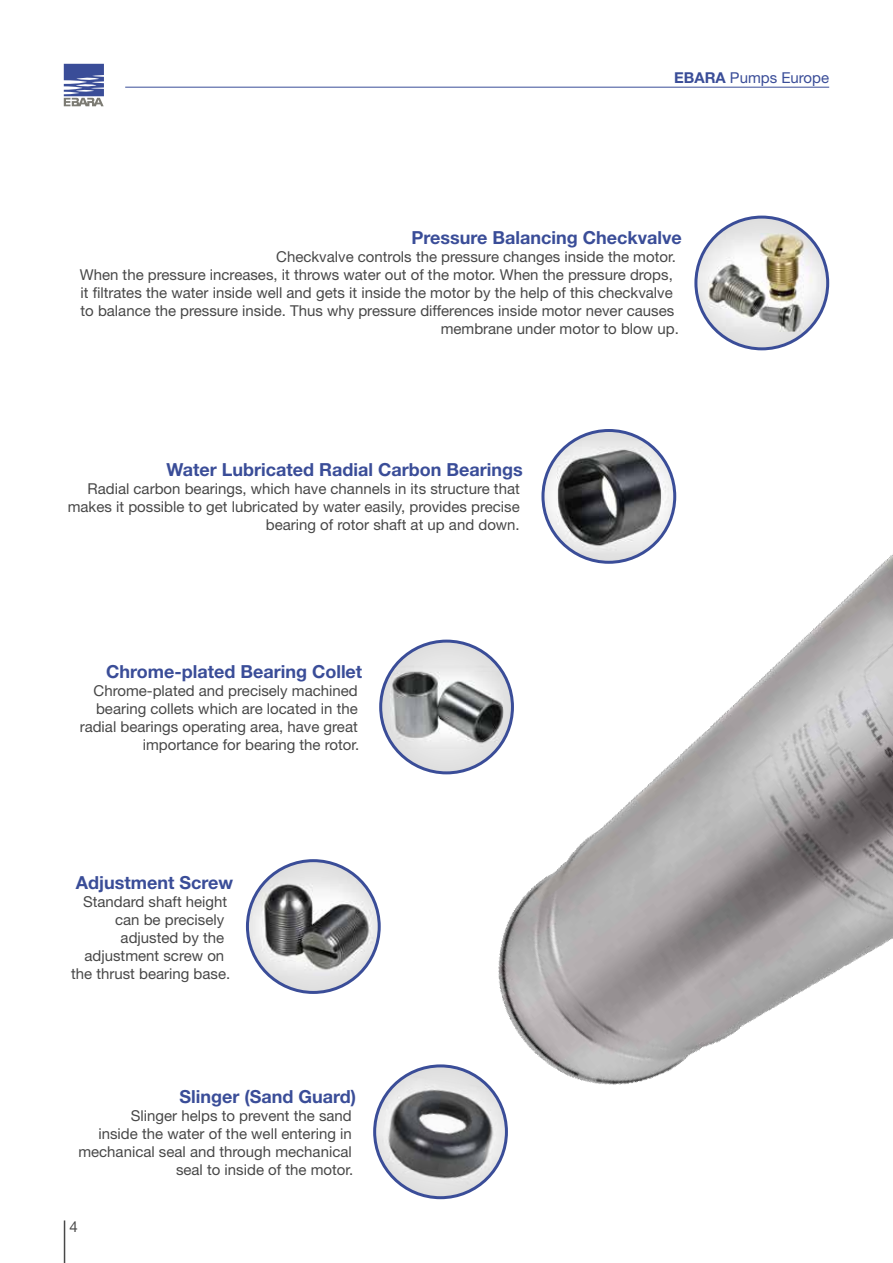
<style>
.page{position:relative;width:893px;height:1263px;background:#fff}
.page>*{position:absolute;margin:0;border:0;box-sizing:border-box;transform-origin:0 0}
.t1{font:700 18px "Helvetica Neue";color:#3a4d98}
.t2{font:15px/18px "Helvetica Neue";color:#484848;text-align:right}
.t3{font:15px "Helvetica Neue";color:#3a4d98}
.s1{font-weight:700}
</style>
<div class="page">
<hr style="left:64px;top:1220px;width:1px;height:43px;background:#484848">
<svg style="left:64px;top:64px;width:40px;height:42px;background:#7480ad"></svg>
<hr style="left:125px;top:87px;width:704px;height:1px;background:#3a4d98">
<img style="left:278px;top:281px;width:615px;height:919px">
<svg style="left:696px;top:217px;width:132px;height:132px;background:#cfd1d9"></svg>
<img style="left:696px;top:233px;width:132px;height:99px">
<div style="left:694px;top:216px;width:135px;height:134px;border:3px solid #3a4d98;border-radius:50%"></div>
<svg style="left:543px;top:430px;width:132px;height:132px"></svg>
<img style="left:543px;top:440px;width:132px;height:112px">
<div style="left:541px;top:429px;width:135px;height:135px;border:3px solid #3a4d98;border-radius:50%"></div>
<svg style="left:381px;top:641px;width:131px;height:132px;background:#d3d4db"></svg>
<img style="left:390px;top:665px;width:113px;height:83px">
<div style="left:379px;top:640px;width:135px;height:134px;border:3px solid #3a4d98;border-radius:50%"></div>
<svg style="left:247px;top:861px;width:132px;height:131px;background:#d0d2d9"></svg>
<img style="left:247px;top:877px;width:132px;height:99px">
<div style="left:246px;top:859px;width:135px;height:135px;border:3px solid #3a4d98;border-radius:50%"></div>
<svg style="left:375px;top:1066px;width:131px;height:132px"></svg>
<img style="left:375px;top:1075px;width:131px;height:114px">
<div style="left:373px;top:1064px;width:135px;height:135px;border:3px solid #3a4d98;border-radius:50%"></div>
<p class="t3" style="left:674px;top:68px;width:157px"><span class="s1">EBARA</span> Pumps Europe</p>
<p class="t1" style="left:411px;top:226px;width:272px">Pressure Balancing Checkvalve</p>
<p class="t2" style="left:276px;top:247px;width:401px">Checkvalve controls the pressure changes inside the motor.</p>
<p class="t2" style="left:80px;top:265px;width:594px">When the pressure increases, it throws water out of the motor. When the pressure drops,</p>
<p class="t2" style="left:80px;top:283px;width:594px">it filtrates the water inside well and gets it inside the motor by the help of this checkvalve</p>
<p class="t2" style="left:81px;top:301px;width:595px">to balance the pressure inside. Thus why pressure differences inside motor never causes</p>
<p class="t2" style="left:441px;top:319px;width:240px">membrane under motor to blow up.</p>
<p class="t1" style="left:167px;top:459px;width:358px">Water Lubricated Radial Carbon Bearings</p>
<p class="t2" style="left:68px;top:480px;width:454px">Radial carbon bearings, which have channels in its structure that makes it possible to get lubricated by water easily, provides precise bearing of rotor shaft at up and down.</p>
<p class="t1" style="left:106px;top:660px;width:258px">Chrome-plated Bearing Collet</p>
<p class="t2" style="left:80px;top:681px;width:281px">Chrome-plated and precisely machined bearing collets which are located in the radial bearings operating area, have great importance for bearing the rotor.</p>
<p class="t1" style="left:76px;top:871px;width:159px">Adjustment Screw</p>
<p class="t2" style="left:83px;top:892px;width:146px">Standard shaft height</p>
<p class="t2" style="left:115px;top:910px;width:111px">can be precisely</p>
<p class="t2" style="left:121px;top:928px;width:105px">adjusted by the</p>
<p class="t2" style="left:85px;top:946px;width:141px">adjustment screw on</p>
<p class="t2" style="left:71px;top:964px;width:161px">the thrust bearing base.</p>
<p class="t1" style="left:180px;top:1085px;width:178px">Slinger (Sand Guard)</p>
<p class="t2" style="left:78px;top:1106px;width:276px">Slinger helps to prevent the sand<br>inside the water of the well entering in mechanical seal and through mechanical seal to inside of the motor.</p>
<p class="t2" style="left:70px;top:1218px;width:10px">4</p>
</div>
